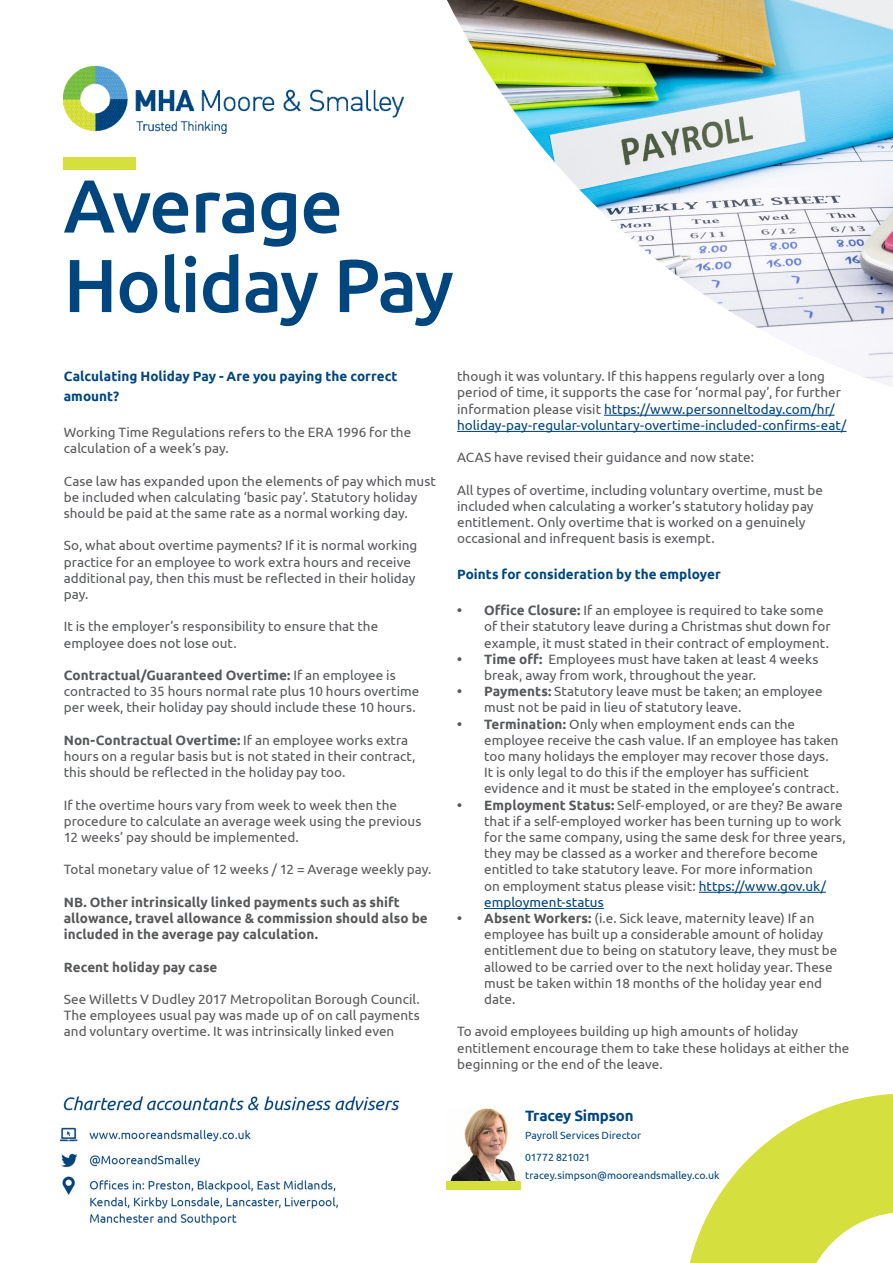
<style>
.page{position:relative;width:893px;height:1263px;background:#fff}
.page>*{position:absolute;margin:0;border:0;box-sizing:border-box;transform-origin:0 0}
.Fact_sheet_title{font:500 75px/79.5px "Ubuntu";letter-spacing:-.02em;color:#00467e}
.Name{font:700 15px "Ubuntu";letter-spacing:-.015em;color:#00467e}
.Body_Copy{font:13.5px/16.2px "Ubuntu";color:#57585a}
.Body_Copy-2{font:700 13.5px/16.2px "Ubuntu";letter-spacing:.005em;color:#57585a}
.Body_Copy-3{font:700 13.5px/19.8px "Ubuntu";letter-spacing:.005em;color:#00467e}
.Email{font:10.5px "Ubuntu";color:#00467e}
.Position{font:10.5px "Ubuntu";color:#00467e}
.Contact_Number{font:10.5px "Ubuntu";letter-spacing:-.02em;color:#00467e}
.s1{font-weight:700}
.s2{color:#00467e}
</style>
<div class="page">
<img style="left:64px;top:67px;width:339px;height:67px">
<img style="left:447px;top:0;width:446px;height:387px">
<div style="left:63px;top:157px;width:73px;height:13px;background:#d5df3e"></div>
<hr style="left:604px;top:415px;width:230px;height:1px;background:#00467e">
<hr style="left:457px;top:431px;width:389px;height:1px;background:#00467e">
<hr style="left:699px;top:892px;width:127px;height:1px;background:#00467e">
<hr style="left:484px;top:908px;width:120px;height:1px;background:#00467e">
<svg style="left:690px;top:1094px;width:203px;height:169px"></svg>
<img style="left:450px;top:1108px;width:66px;height:73px">
<div style="left:446px;top:1181px;width:75px;height:9px;background:#d5df3e"></div>
<img style="left:59px;top:1096px;width:341px;height:129px">
<p class="Fact_sheet_title" style="left:64px;top:163px;width:392px">Average<br>Holiday Pay</p>
<p class="Body_Copy-3" style="left:64px;top:366px;width:335px">Calculating Holiday Pay - Are you paying the correct amount?</p>
<p class="Body_Copy" style="left:64px;top:424px;width:349px">Working Time Regulations refers to the ERA 1996 for the calculation of a week’s pay.</p>
<p class="Body_Copy" style="left:64px;top:472px;width:374px">Case law has expanded upon the elements of pay which must be included when calculating ‘basic pay’. Statutory holiday should be paid at the same rate as a normal working day.</p>
<p class="Body_Copy" style="left:64px;top:537px;width:355px">So, what about overtime payments? If it is normal working practice for an employee to work extra hours and receive additional pay, then this must be reflected in their holiday pay.</p>
<p class="Body_Copy" style="left:64px;top:618px;width:316px">It is the employer’s responsibility to ensure that the employee does not lose out.</p>
<p class="Body_Copy" style="left:64px;top:667px;width:357px"><span class="s1">Contractual/Guaranteed Overtime:</span> If an employee is contracted to 35 hours normal rate plus 10 hours overtime per week, their holiday pay should include these 10 hours.</p>
<p class="Body_Copy" style="left:64px;top:731px;width:353px"><span class="s1">Non-Contractual Overtime:</span> If an employee works extra hours on a regular basis but is not stated in their contract, this should be reflected in the holiday pay too.</p>
<p class="Body_Copy" style="left:64px;top:796px;width:359px">If the overtime hours vary from week to week then the procedure to calculate an average week using the previous<br>12 weeks’ pay should be implemented.</p>
<p class="Body_Copy" style="left:64px;top:861px;width:369px">Total monetary value of 12 weeks / 12 = Average weekly pay.</p>
<p class="Body_Copy-2" style="left:64px;top:894px;width:365px">NB. Other intrinsically linked payments such as shift allowance, travel allowance &amp; commission should also be included in the average pay calculation.</p>
<p class="Body_Copy-2" style="left:64px;top:958px;width:155px">Recent holiday pay case</p>
<p class="Body_Copy" style="left:64px;top:991px;width:358px;text-align:justify">See Willetts V Dudley 2017 Metropolitan Borough Council.<br>The employees usual pay was made up of on call payments and voluntary overtime. It was intrinsically linked even</p>
<p class="Body_Copy" style="left:457px;top:368px;width:391px">though it was voluntary. If this happens regularly over a long period of time, it supports the case for ‘normal pay’, for further information please visit <span class="s2">https://www.personneltoday.com/hr/ holiday-pay-regular-voluntary-overtime-included-confirms-eat/</span></p>
<p class="Body_Copy" style="left:457px;top:449px;width:298px">ACAS have revised their guidance and now state:</p>
<p class="Body_Copy" style="left:457px;top:481px;width:367px">All types of overtime, including voluntary overtime, must be included when calculating a worker’s statutory holiday pay entitlement. Only overtime that is worked on a genuinely occasional and infrequent basis is exempt.</p>
<p class="Body_Copy-3" style="left:457px;top:564px;width:265px">Points for consideration by the employer</p>
<p class="Body_Copy" style="left:484px;top:602px;width:348px;text-indent:-27px"><span class="s1">• Office Closure:</span> If an employee is required to take some of their statutory leave during a Christmas shut down for example, it must stated in their contract of employment.</p>
<p class="Body_Copy" style="left:484px;top:650px;width:336px;text-indent:-27px"><span class="s1">• Time off:</span> Employees must have taken at least 4 weeks break, away from work, throughout the year.</p>
<p class="Body_Copy" style="left:484px;top:683px;width:340px;text-indent:-27px"><span class="s1">• Payments:</span> Statutory leave must be taken; an employee must not be paid in lieu of statutory leave.</p>
<p class="Body_Copy" style="left:484px;top:715px;width:356px;text-indent:-27px"><span class="s1">• Termination:</span> Only when employment ends can the employee receive the cash value. If an employee has taken too many holidays the employer may recover those days.<br>It is only legal to do this if the employer has sufficient evidence and it must be stated in the employee’s contract.</p>
<p class="Body_Copy" style="left:484px;top:796px;width:363px;text-indent:-27px"><span class="s1">• Employment Status:</span> Self-employed, or are they? Be aware that if a self-employed worker has been turning up to work for the same company, using the same desk for three years, they may be classed as a worker and therefore become entitled to take statutory leave. For more information<br>on employment status please visit: <span class="s2">https://www.gov.uk/ employment-status</span></p>
<p class="Body_Copy" style="left:484px;top:910px;width:355px;text-indent:-27px"><span class="s1">• Absent Workers:</span> (i.e. Sick leave, maternity leave) If an employee has built up a considerable amount of holiday entitlement due to being on statutory leave, they must be allowed to be carried over to the next holiday year. These must be taken within 18 months of the holiday year end date.</p>
<p class="Body_Copy" style="left:457px;top:1023px;width:394px">To avoid employees building up high amounts of holiday entitlement encourage them to take these holidays at either the beginning or the end of the leave.</p>
<p class="Name" style="left:525px;top:1106px;width:110px">Tracey Simpson</p>
<p class="Position" style="left:525px;top:1128px;width:117px">Payroll Services Director</p>
<p class="Contact_Number" style="left:525px;top:1151px;width:67px">01772 821021</p>
<p class="Email" style="left:525px;top:1169px;width:196px">tracey.simpson@mooreandsmalley.co.uk</p>
</div>
